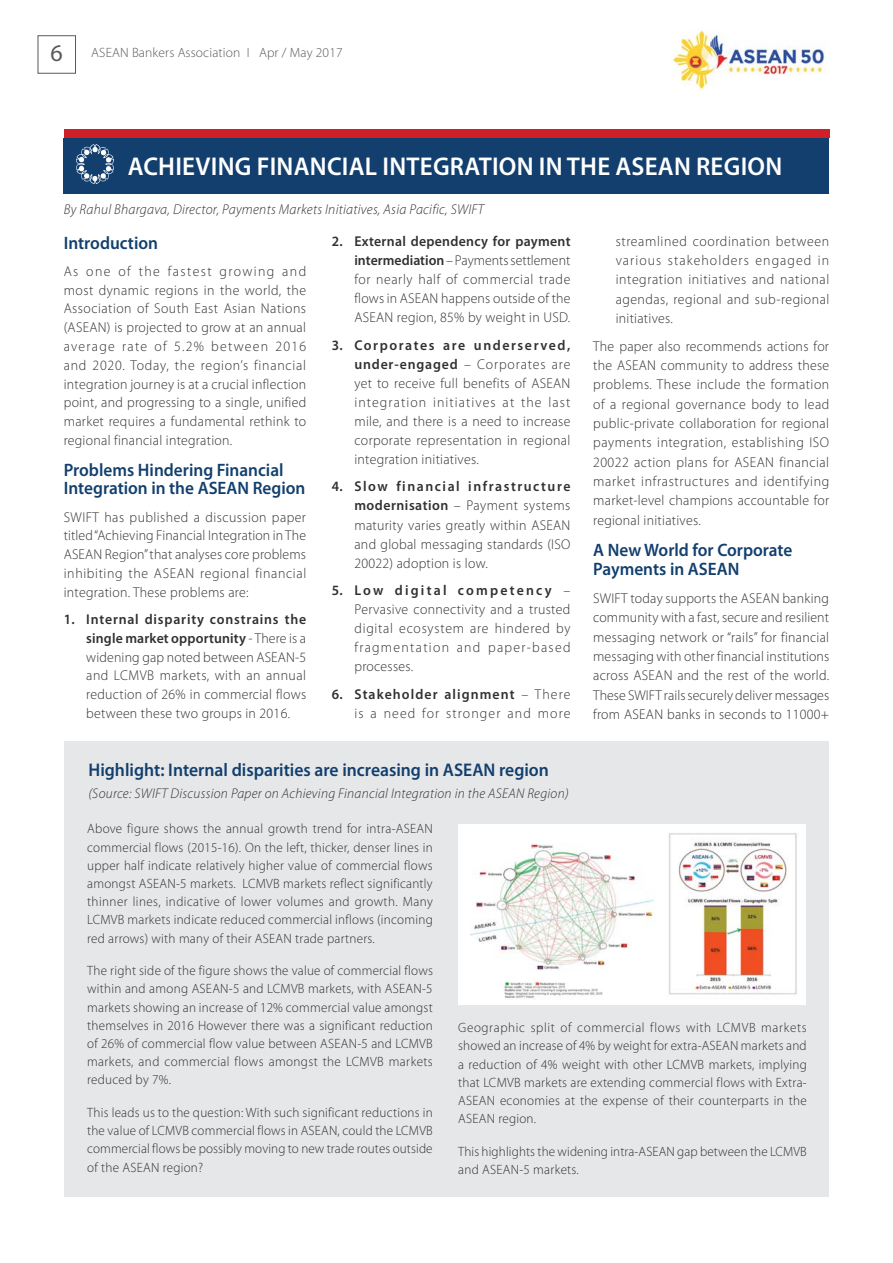
<style>
.page{position:relative;width:893px;height:1263px;background:#fff}
.page>*{position:absolute;margin:0;border:0;box-sizing:border-box;transform-origin:0 0}
.t1{font:600 25.8px "Myriad Pro";letter-spacing:.01em;color:#fff}
.t2{font:600 18.3px "Myriad Pro";color:#123f6d;scale:.96 1}
.t3{font:600 18px/18.8px "Myriad Pro";color:#123f6d;scale:.96 1}
.t4{font:300 14.25px/19.4px "Myriad Pro";letter-spacing:.02em;color:#323031;text-align:justify}
.t5{font:italic 300 14.25px "Myriad Pro";letter-spacing:.02em;color:#323031}
.t6{font:300 14.25px/19px "Myriad Pro";letter-spacing:.08em;color:#323031;text-align:right}
.t7{font:italic 300 14.1px "Myriad Pro";letter-spacing:.02em;color:#323031}
.t8{font:300 13.5px/18.1px "Myriad Pro";letter-spacing:.02em;color:#323031;text-align:justify}
.t9{font:300 13.5px "Myriad Pro";letter-spacing:.01em;color:#58595b}
.s1{font-family:"Myriad";font-weight:400;font-size:24px}
.s2{font-weight:600}
</style>
<div class="page">
<div style="left:38px;top:35px;width:38px;height:39px;border:1px solid #58595b"></div>
<div style="left:64px;top:138px;width:765px;height:56px;background:#123f6d"></div>
<div style="left:64px;top:130px;width:765px;height:8px;background:#cf2028"></div>
<div style="left:65px;top:741px;width:764px;height:455px;background:#e6e7e8"></div>
<img style="left:77px;top:145px;width:37px;height:38px">
<div style="left:458px;top:824px;width:348px;height:181px;background:#fff"></div>
<img style="left:471px;top:833px;width:326px;height:166px">
<img style="left:672px;top:30px;width:154px;height:60px">
<p class="t9" style="left:51px;top:48px;width:294px"><span class="s1">6</span> ASEAN Bankers Association I Apr / May 2017</p>
<h1 class="t1" style="left:128px;top:156px;width:656px">ACHIEVING FINANCIAL INTEGRATION IN THE ASEAN REGION</h1>
<p class="t5" style="left:64px;top:204px;width:422px">By Rahul Bhargava, Director, Payments Markets Initiatives, Asia Pacific, SWIFT</p>
<p class="t3" style="left:64px;top:235px;width:100px">Introduction</p>
<p class="t4" style="left:64px;top:263px;width:244px;line-height:18.8px">As one of the fastest growing and most dynamic regions in the world, the Association of South East Asian Nations (ASEAN) is projected to grow at an annual average rate of 5.2% between 2016 and 2020. Today, the region’s financial integration journey is at a crucial inflection point, and progressing to a single, unified market requires a fundamental rethink to regional financial integration.</p>
<p class="t3" style="left:64px;top:462px;width:253px">Problems Hindering Financial<br>Integration in the ASEAN Region</p>
<p class="t4" style="left:64px;top:509px;width:244px;line-height:18.8px">SWIFT has published a discussion paper titled “Achieving Financial Integration in The ASEAN Region” that analyses core problems inhibiting the ASEAN regional financial integration. These problems are:</p>
<p class="t4" style="left:86px;top:611px;width:221px;line-height:18.8px;text-indent:-23px"><span class="s2">1. Internal disparity constrains the single market opportunity</span> - There is a widening gap noted between ASEAN-5 and LCMVB markets, with an annual reduction of 26% in commercial flows between these two groups in 2016.</p>
<p class="t4" style="left:354px;top:233px;width:218px;text-indent:-23px"><span class="s2">2. External dependency for payment intermediation</span> – Payments settlement for nearly half of commercial trade flows in ASEAN happens outside of the ASEAN region, 85% by weight in USD.</p>
<p class="t4" style="left:354px;top:337px;width:217px;text-indent:-23px"><span class="s2">3. Corporates are underserved, under-engaged</span> – Corporates are yet to receive full benefits of ASEAN integration initiatives at the last mile, and there is a need to increase corporate representation in regional integration initiatives.</p>
<p class="t4" style="left:354px;top:479px;width:218px;text-indent:-23px"><span class="s2">4. Slow financial infrastructure modernisation</span> – Payment systems maturity varies greatly within ASEAN and global messaging standards (ISO 20022) adoption is low.</p>
<p class="t4" style="left:354px;top:582px;width:218px;text-indent:-23px"><span class="s2">5. Low digital competency</span> – Pervasive connectivity and a trusted digital ecosystem are hindered by fragmentation and paper-based processes.</p>
<p class="t6" style="left:332px;top:686px;width:240px"><span class="s2">6. Stakeholder alignment</span> – There is a need for stronger and more</p>
<p class="t4" style="left:616px;top:233px;width:215px">streamlined coordination between various stakeholders engaged in integration initiatives and national agendas, regional and sub-regional initiatives.</p>
<p class="t4" style="left:593px;top:338px;width:238px">The paper also recommends actions for the ASEAN community to address these problems. These include the formation of a regional governance body to lead public-private collaboration for regional payments integration, establishing ISO 20022 action plans for ASEAN financial market infrastructures and identifying market-level champions accountable for regional initiatives.</p>
<p class="t3" style="left:593px;top:542px;width:209px;line-height:19.4px">A New World for Corporate<br>Payments in ASEAN</p>
<p class="t4" style="left:593px;top:590px;width:238px">SWIFT today supports the ASEAN banking community with a fast, secure and resilient messaging network or “rails” for financial messaging with other financial institutions across ASEAN and the rest of the world.<br>These SWIFT rails securely deliver messages from ASEAN banks in seconds to 11000+</p>
<p class="t2" style="left:88px;top:763px;width:481px">Highlight: Internal disparities are increasing in ASEAN region</p>
<p class="t7" style="left:88px;top:788px;width:482px">(Source: SWIFT Discussion Paper on Achieving Financial Integration in the ASEAN Region)</p>
<p class="t8" style="left:87px;top:821px;width:347px">Above figure shows the annual growth trend for intra-ASEAN commercial flows (2015-16). On the left, thicker, denser lines in upper half indicate relatively higher value of commercial flows amongst ASEAN-5 markets. LCMVB markets reflect significantly thinner lines, indicative of lower volumes and growth. Many LCMVB markets indicate reduced commercial inflows (incoming red arrows) with many of their ASEAN trade partners.</p>
<p class="t8" style="left:87px;top:963px;width:347px">The right side of the figure shows the value of commercial flows within and among ASEAN-5 and LCMVB markets, with ASEAN-5 markets showing an increase of 12% commercial value amongst themselves in 2016 However there was a significant reduction of 26% of commercial flow value between ASEAN-5 and LCMVB markets, and commercial flows amongst the LCMVB markets reduced by 7%.</p>
<p class="t8" style="left:87px;top:1105px;width:347px">This leads us to the question: With such significant reductions in the value of LCMVB commercial flows in ASEAN, could the LCMVB commercial flows be possibly moving to new trade routes outside of the ASEAN region?</p>
<p class="t8" style="left:458px;top:1020px;width:350px">Geographic split of commercial flows with LCMVB markets showed an increase of 4% by weight for extra-ASEAN markets and a reduction of 4% weight with other LCMVB markets, implying that LCMVB markets are extending commercial flows with Extra-ASEAN economies at the expense of their counterparts in the ASEAN region.</p>
<p class="t8" style="left:458px;top:1143px;width:350px">This highlights the widening intra-ASEAN gap between the LCMVB and ASEAN-5 markets.</p>
</div>
